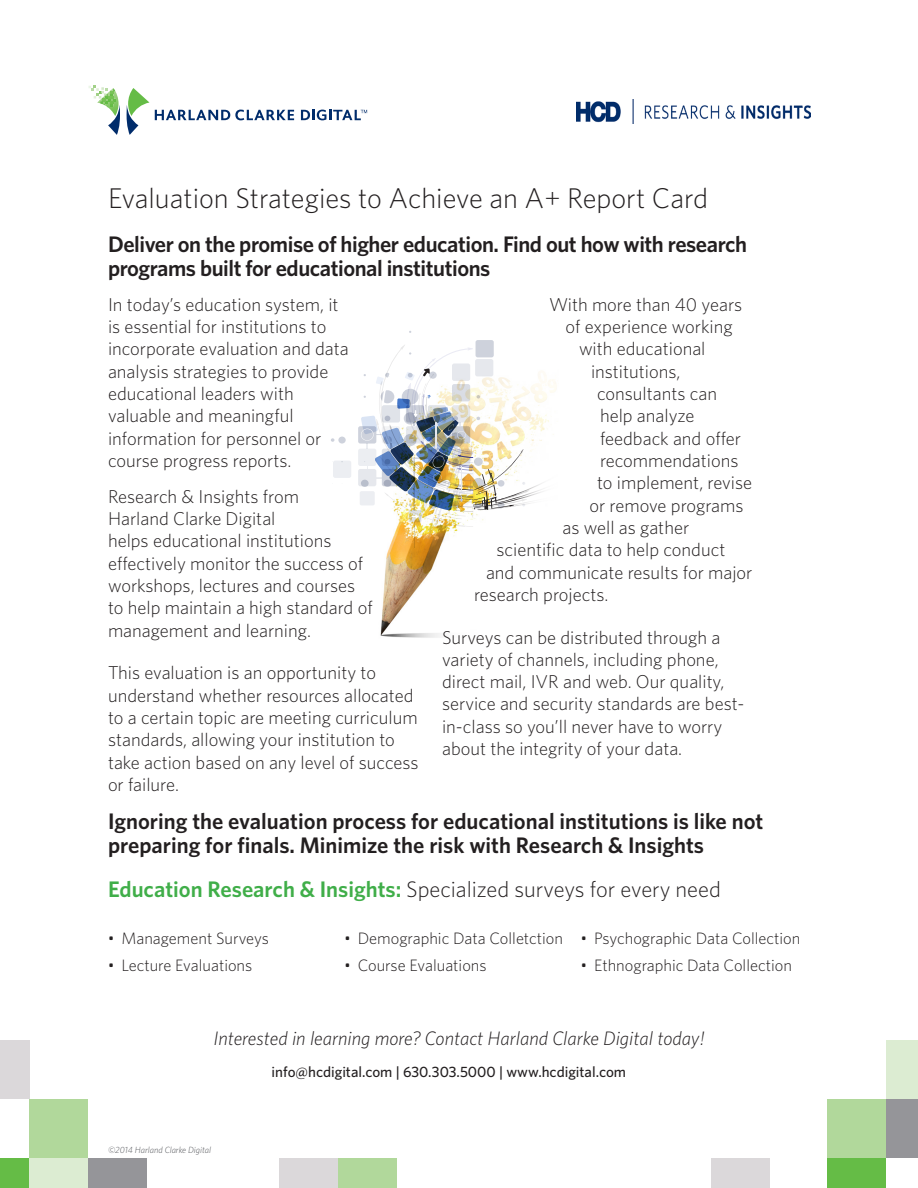
<style>
.page{position:relative;width:918px;height:1188px;background:#fff}
.page>*{position:absolute;margin:0;border:0;box-sizing:border-box;transform-origin:0 0}
.Paragraph_Style_1{font:300 28.5px "Whitney";color:#231f20}
.subtitle_no_space_af{font:600 22.5px/24px "Whitney";color:#231f20}
.Subtitles{font:600 22.5px/24px "Whitney";letter-spacing:-.02em;color:#231f20}
.subtitle_no_space_af-2{font:300 22.5px "Whitney";color:#231f20}
.learning_more{font:italic 300 19.5px "Whitney";color:#231f20}
.t1{font:300 18.6px/22.4px "Whitney";color:#231f20}
.t2{font:300 16.5px "Whitney";color:#231f20}
.semibold_bottom{font:500 15px "Whitney";color:#231f20}
.t3{font:italic 300 9px "Whitney";color:#54555a}
.s1{font-weight:600;color:#40ae49}
</style>
<div class="page">
<img style="left:334px;top:436px;width:106px;height:201px">
<svg style="left:342px;top:436px;width:19px;height:104px"></svg>
<div style="left:338px;top:437px;width:8px;height:7px;background:#ced2dc;border-radius:50%"></div>
<svg style="left:331px;top:438px;width:3px;height:4px"></svg>
<div style="left:333px;top:461px;width:18px;height:17px;background:#eceef2;border-radius:2px"></div>
<div style="left:360px;top:491px;width:15px;height:14px;background:#eceef2;border-radius:2px"></div>
<div style="left:358px;top:469px;width:18px;height:17px;background:#e6e8ed;border-radius:2px"></div>
<div style="left:358px;top:449px;width:18px;height:17px;background:#eceef2;border-radius:2px"></div>
<div style="left:358px;top:426px;width:18px;height:18px;background:#ced2dc;border-radius:2px"></div>
<img style="left:361px;top:331px;width:196px;height:217px">
<div style="left:514px;top:441px;width:61px;height:228px;background:#fff"></div>
<svg style="left:392px;top:625px;width:48px;height:13px"></svg>
<svg style="left:127px;top:88px;width:22px;height:47px"></svg>
<svg style="left:91px;top:86px;width:29px;height:49px"></svg>
<svg style="left:155px;top:110px;width:139px;height:10px"></svg>
<svg style="left:301px;top:110px;width:66px;height:10px"></svg>
<div style="left:0;top:1158px;width:29px;height:30px;background:#65bc46"></div>
<div style="left:29px;top:1099px;width:59px;height:59px;background:#b1d89b"></div>
<div style="left:29px;top:1158px;width:59px;height:30px;background:#dcecd2"></div>
<div style="left:0;top:1041px;width:29px;height:58px;background:#dbd8da"></div>
<div style="left:827px;top:1158px;width:59px;height:30px;background:#65bc46"></div>
<div style="left:827px;top:1099px;width:59px;height:59px;background:#b1d89b"></div>
<div style="left:886px;top:1041px;width:32px;height:58px;background:#dcecd2"></div>
<div style="left:886px;top:1099px;width:32px;height:59px;background:#959599"></div>
<div style="left:88px;top:1158px;width:59px;height:30px;background:#959599"></div>
<div style="left:279px;top:1159px;width:59px;height:29px;background:#dbd8da"></div>
<div style="left:338px;top:1159px;width:59px;height:29px;background:#b1d89b"></div>
<div style="left:711px;top:1159px;width:59px;height:29px;background:#dbd8da"></div>
<img style="left:577px;top:100px;width:233px;height:23px">
<p class="Paragraph_Style_1" style="left:108px;top:179px;width:602px">Evaluation Strategies to Achieve an A+ Report Card</p>
<p class="Subtitles" style="left:108px;top:232px;width:641px">Deliver on the promise of higher education. Find out how with research programs built for educational institutions</p>
<p class="t1" style="left:108px;top:293px;width:242px">In today’s education system, it is essential for institutions to incorporate evaluation and data analysis strategies to provide educational leaders with valuable and meaningful information for personnel or course progress reports.</p>
<p class="t1" style="left:108px;top:485px;width:266px">Research &amp; Insights from<br>Harland Clarke Digital<br>helps educational institutions effectively monitor the success of workshops, lectures and courses to help maintain a high standard of management and learning.</p>
<p class="t1" style="left:108px;top:661px;width:312px">This evaluation is an opportunity to understand whether resources allocated to a certain topic are meeting curriculum standards, allowing your institution to take action based on any level of success or failure.</p>
<p class="t1" style="left:549px;top:293px;width:195px">With more than 40 years</p>
<p class="t1" style="left:566px;top:315px;width:169px">of experience working</p>
<p class="t1" style="left:579px;top:337px;width:128px">with educational</p>
<p class="t1" style="left:591px;top:360px;width:91px">institutions,</p>
<p class="t1" style="left:597px;top:382px;width:122px">consultants can</p>
<p class="t1" style="left:600px;top:404px;width:96px">help analyze</p>
<p class="t1" style="left:600px;top:426px;width:143px">feedback and offer</p>
<p class="t1" style="left:600px;top:449px;width:140px">recommendations</p>
<p class="t1" style="left:597px;top:471px;width:157px">to implement, revise</p>
<p class="t1" style="left:590px;top:493px;width:156px">or remove programs</p>
<p class="t1" style="left:562px;top:516px;width:128px">as well as gather</p>
<p class="t1" style="left:496px;top:538px;width:230px">scientific data to help conduct</p>
<p class="t1" style="left:486px;top:560px;width:268px">and communicate results for major</p>
<p class="t1" style="left:474px;top:583px;width:136px">research projects.</p>
<p class="t1" style="left:442px;top:625px;width:304px">Surveys can be distributed through a variety of channels, including phone, direct mail, IVR and web. Our quality, service and security standards are best&shy;in-class so you’ll never have to worry about the integrity of your data.</p>
<p class="subtitle_no_space_af" style="left:108px;top:809px;width:657px">Ignoring the evaluation process for educational institutions is like not preparing for finals. Minimize the risk with Research &amp; Insights</p>
<p class="subtitle_no_space_af-2" style="left:108px;top:874px;width:614px"><span class="s1">Education Research &amp; Insights:</span> Specialized surveys for every need</p>
<p class="t2" style="left:108px;top:928px;width:163px">• Management Surveys</p>
<p class="t2" style="left:108px;top:954px;width:146px">• Lecture Evaluations</p>
<p class="t2" style="left:344px;top:928px;width:220px">• Demographic Data Colletction</p>
<p class="t2" style="left:344px;top:954px;width:144px">• Course Evaluations</p>
<p class="t2" style="left:581px;top:928px;width:221px">• Psychographic Data Collection</p>
<p class="t2" style="left:581px;top:954px;width:213px">• Ethnographic Data Collection</p>
<p class="learning_more" style="left:213px;top:1025px;width:493px">Interested in learning more? Contact Harland Clarke Digital today!</p>
<p class="semibold_bottom" style="left:272px;top:1062px;width:356px">info@hcdigital.com | 630.303.5000 | www.hcdigital.com</p>
<p class="t3" style="left:108px;top:1143px;width:105px">©2014 Harland Clarke Digital</p>
</div>
